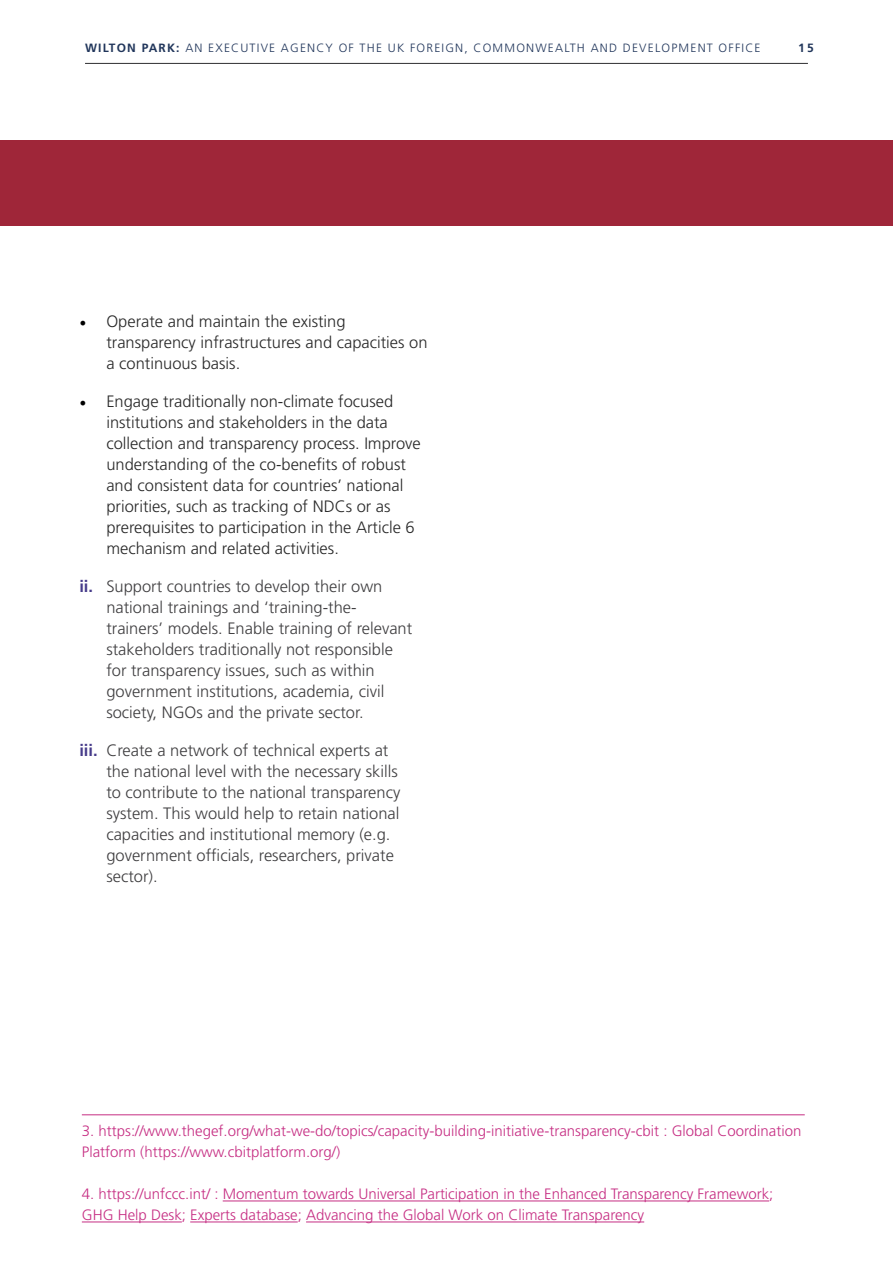
<style>
.page{position:relative;width:893px;height:1263px;background:#fff}
.page>*{position:absolute;margin:0;border:0;box-sizing:border-box;transform-origin:0 0}
.t1{font:300 16.5px/21px "Frutiger";color:#3f3e40}
.t2{font:300 16.5px/21px "Frutiger";color:#292929}
.t3{font:300 15px/21px "Frutiger";color:#c62e83}
.t4{font:300 12px "Frutiger";letter-spacing:.1em;color:#21365b}
.t5{font:700 12px "Frutiger";color:#21365b}
.s1{font-weight:700}
.s2{font-family:"Minion Pro";font-weight:400;font-size:18px;color:#000}
.s3{font-weight:700;color:#463b8a}
</style>
<div class="page">
<hr style="left:85px;top:63px;width:723px;height:1px;background:#2e2f31">
<div style="left:0;top:140px;width:893px;height:85px;background:#9f2639"></div>
<hr style="left:82px;top:1114px;width:723px;height:1px;background:#c62e83">
<hr style="left:223px;top:1200px;width:546px;height:1px;background:#c62e83">
<hr style="left:82px;top:1221px;width:100px;height:1px;background:#c62e83">
<hr style="left:190px;top:1221px;width:108px;height:1px;background:#c62e83">
<hr style="left:306px;top:1221px;width:338px;height:1px;background:#c62e83">
<p class="t4" style="left:85px;top:41px;width:677px"><span class="s1">WILTON PARK:</span> AN EXECUTIVE AGENCY OF THE UK FOREIGN, COMMONWEALTH AND DEVELOPMENT OFFICE</p>
<p class="t5" style="left:798px;top:40px;width:17px">15</p>
<p class="t2" style="left:106px;top:311px;width:323px;text-indent:-27px"><span class="s2">•</span> Operate and maintain the existing transparency infrastructures and capacities on a continuous basis.</p>
<p class="t2" style="left:106px;top:391px;width:316px;text-indent:-27px"><span class="s2">•</span> Engage traditionally non-climate focused institutions and stakeholders in the data collection and transparency process. Improve understanding of the co-benefits of robust and consistent data for countries’ national priorities, such as tracking of NDCs or as prerequisites to participation in the Article 6 mechanism and related activities.</p>
<p class="t1" style="left:106px;top:576px;width:307px;text-indent:-27px"><span class="s3">ii.</span> Support countries to develop their own national trainings and ‘training-the&shy;trainers’ models. Enable training of relevant stakeholders traditionally not responsible for transparency issues, such as within government institutions, academia, civil society, NGOs and the private sector.</p>
<p class="t1" style="left:106px;top:740px;width:295px;text-indent:-27px"><span class="s3">iii.</span> Create a network of technical experts at the national level with the necessary skills to contribute to the national transparency system. This would help to retain national capacities and institutional memory (e.g. government officials, researchers, private sector).</p>
<p class="t3" style="left:82px;top:1121px;width:721px">3. https://www.thegef.org/what-we-do/topics/capacity-building-initiative-transparency-cbit : Global Coordination<br>Platform (https://www.cbitplatform.org/)</p>
<p class="t3" style="left:82px;top:1184px;width:693px">4. https://unfccc.int/ : Momentum towards Universal Participation in the Enhanced Transparency Framework;<br>GHG Help Desk; Experts database; Advancing the Global Work on Climate Transparency</p>
</div>
